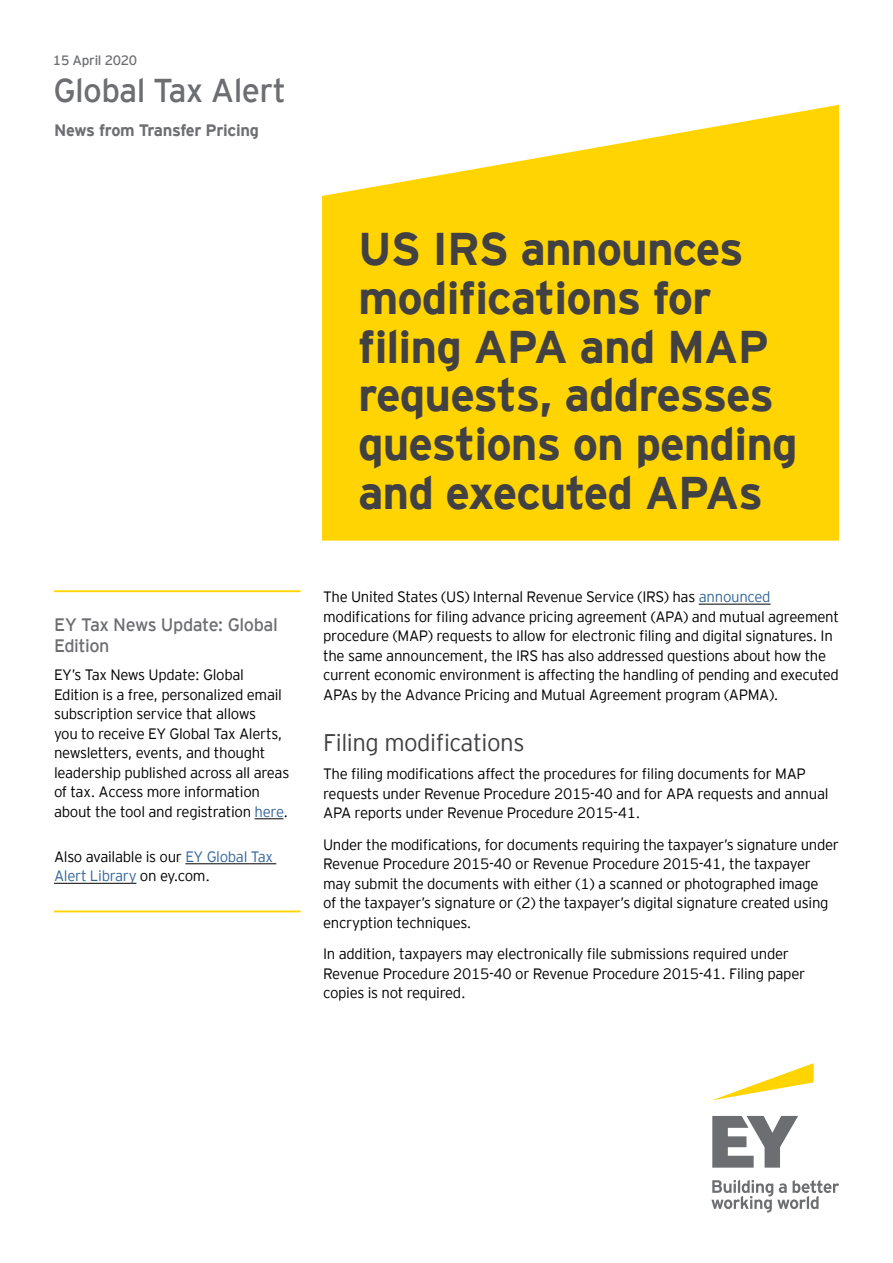
<style>
.page{position:relative;width:893px;height:1263px;background:#fff}
.page>*{position:absolute;margin:0;border:0;box-sizing:border-box;transform-origin:0 0}
.t1{font:700 45.75px/48.8px "EY Interstate";letter-spacing:-.02em;color:#414042}
.t2{font:33px "EY Interstate";letter-spacing:-.02em;color:#6d6e71}
.t3{font:300 24px "EY Interstate";letter-spacing:-.02em;color:#414042}
.t4{font:18px/21px "EY Interstate";letter-spacing:-.025em;color:#6d6e71}
.t5{font:700 16.5px "EY Interstate";letter-spacing:-.02em;color:#6d6e71}
.t6{font:300 15px/19.5px "EY Interstate";letter-spacing:-.02em;color:#000}
.t7{font:13.5px "EY Interstate";letter-spacing:-.02em;color:#6d6e71}
.s1{color:#369}
</style>
<div class="page">
<svg style="left:322px;top:105px;width:517px;height:436px;background:#ffd81a"></svg>
<hr style="left:699px;top:604px;width:72px;height:1px;background:#000">
<hr style="left:54px;top:590px;width:247px;height:2px;background:#ffd400">
<svg style="left:255px;top:818px;width:28px;height:1px"></svg>
<hr style="left:185px;top:863px;width:91px;height:1px;background:#000">
<hr style="left:54px;top:883px;width:82px;height:1px;background:#000">
<hr style="left:54px;top:910px;width:247px;height:2px;background:#ffd400">
<svg style="left:713px;top:1063px;width:101px;height:37px"></svg>
<svg style="left:711px;top:1116px;width:128px;height:96px"></svg>
<p class="t7" style="left:53px;top:50px;width:86px">15 April 2020</p>
<h2 class="t2" style="left:53px;top:67px;width:234px">Global Tax Alert</h2>
<p class="t5" style="left:54px;top:118px;width:206px">News from Transfer Pricing</p>
<p class="t4" style="left:54px;top:613px;width:225px">EY Tax News Update: Global<br>Edition</p>
<p class="t6" style="left:54px;top:664px;width:237px">EY’s Tax News Update: Global Edition is a free, personalized email subscription service that allows<br>you to receive EY Global Tax Alerts, newsletters, events, and thought leadership published across all areas of tax. Access more information about the tool and registration <span class="s1">here</span>.</p>
<p class="t6" style="left:54px;top:846px;width:221px">Also available is our <span class="s1">EY Global Tax<br>Alert Library</span> on ey.com.</p>
<h1 class="t1" style="left:358px;top:222px;width:441px">US IRS announces modifications for filing APA and MAP requests, addresses questions on pending and executed APAs</h1>
<p class="t6" style="left:323px;top:586px;width:517px">The United States (US) Internal Revenue Service (IRS) has <span class="s1">announced </span>modifications for filing advance pricing agreement (APA) and mutual agreement procedure (MAP) requests to allow for electronic filing and digital signatures. In the same announcement, the IRS has also addressed questions about how the current economic environment is affecting the handling of pending and executed APAs by the Advance Pricing and Mutual Agreement program (APMA).</p>
<h3 class="t3" style="left:323px;top:725px;width:203px">Filing modifications</h3>
<p class="t6" style="left:323px;top:763px;width:507px">The filing modifications affect the procedures for filing documents for MAP requests under Revenue Procedure 2015-40 and for APA requests and annual<br>APA reports under Revenue Procedure 2015-41.</p>
<p class="t6" style="left:323px;top:834px;width:517px">Under the modifications, for documents requiring the taxpayer’s signature under Revenue Procedure 2015-40 or Revenue Procedure 2015-41, the taxpayer may submit the documents with either (1) a scanned or photographed image<br>of the taxpayer’s signature or (2) the taxpayer’s digital signature created using encryption techniques.</p>
<p class="t6" style="left:323px;top:943px;width:484px">In addition, taxpayers may electronically file submissions required under<br>Revenue Procedure 2015-40 or Revenue Procedure 2015-41. Filing paper copies is not required.</p>
</div>
